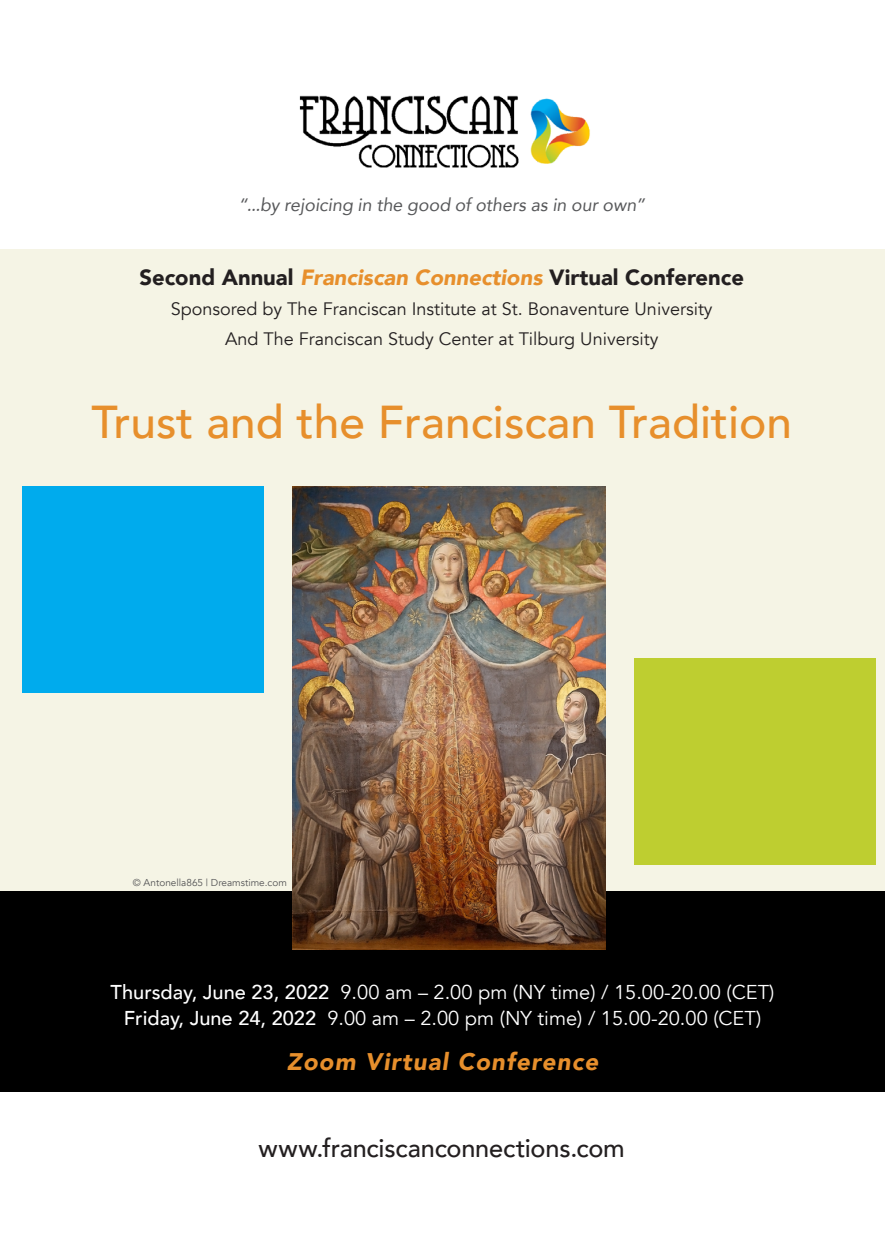
<style>
.page{position:relative;width:885px;height:1236px;background:#fff}
.page>*{position:absolute;margin:0;border:0;box-sizing:border-box;transform-origin:0 0}
.t1{font:500 46px "Avenir";color:#e78f2c}
.t2{font:500 25.6px "Avenir";letter-spacing:-.01em;color:#231f20}
.t3{font:italic 900 24px "Avenir";letter-spacing:.05em;color:#e78f2c}
.t4{font:900 22px "Avenir";color:#231f20}
.t5{font:20px/26px "Avenir";color:#fff;text-align:center}
.t6{font:18px/30px "Avenir";color:#231f20;text-align:center}
.t7{font:italic 18px "Avenir";color:#57585a}
.t8{font:10px "Avenir";color:#535355}
.s1{font-style:italic;color:#e78f2c}
.s2{font-weight:500}
</style>
<div class="page">
<div style="left:0;top:249px;width:884px;height:653px;background:#f5f4e5"></div>
<div style="left:0;top:891px;width:884px;height:201px;background:#000"></div>
<img style="left:292px;top:486px;width:313px;height:464px">
<img style="left:299px;top:95px;width:291px;height:73px">
<div style="left:23px;top:486px;width:241px;height:207px;background:#00abed"></div>
<div style="left:634px;top:658px;width:241px;height:207px;background:#bece30"></div>
<p class="t7" style="left:238px;top:194px;width:408px">“...by rejoicing in the good of others as in our own”</p>
<p class="t4" style="left:139px;top:259px;width:606px">Second Annual <span class="s1">Franciscan Connections</span> Virtual Conference</p>
<p class="t6" style="left:171px;top:295px;width:543px">Sponsored by The Franciscan Institute at St. Bonaventure University<br>And The Franciscan Study Center at Tilburg University</p>
<h1 class="t1" style="left:91px;top:382px;width:702px">Trust and the Franciscan Tradition</h1>
<p class="t8" style="left:133px;top:877px;width:155px">© Antonella865 | Dreamstime.com</p>
<p class="t5" style="left:111px;top:979px;width:665px"><span class="s2">Thursday, June 23, 2022</span> 9.00 am – 2.00 pm (NY time) / 15.00-20.00 (CET)<br><span class="s2">Friday, June 24, 2022</span> 9.00 am – 2.00 pm (NY time) / 15.00-20.00 (CET)</p>
<p class="t3" style="left:286px;top:1042px;width:313px">Zoom Virtual Conference</p>
<p class="t2" style="left:258px;top:1126px;width:368px">www.franciscanconnections.com</p>
</div>
